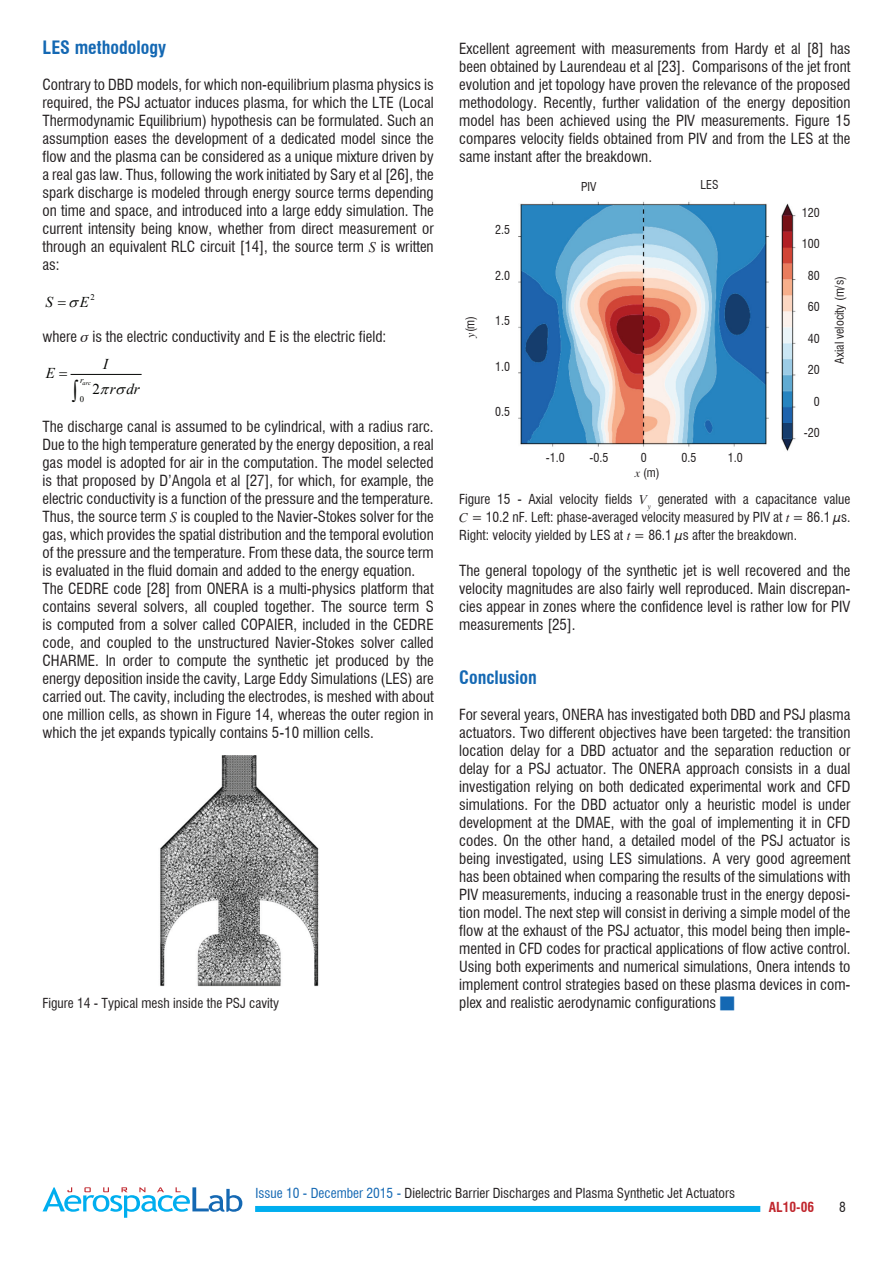
<style>
.page{position:relative;width:893px;height:1263px;background:#fff}
.page>*{position:absolute;margin:0;border:0;box-sizing:border-box;transform-origin:0 0}
.t1{font:700 condensed 18px "Swiss 721 BT";color:#1468b3}
.t2{font:condensed 15px/18px "Swiss 721 BT";color:#231f20;text-align:justify}
.t3{font:italic 15px "Times New Roman";color:#040503}
.t4{font:15px "Times New Roman";color:#040503}
.t5{font:condensed 13.5px/18px "Swiss 721 BT";color:#231f20;text-align:justify}
.t6{font:700 condensed 13.5px "Swiss 721 BT";color:#c0262d}
.t7{font:condensed 12px "Swiss 721 BT";color:#231f20}
.t8{font:8.7px "Times New Roman";color:#040503}
.t9{font:italic 8.7px "Times New Roman";color:#040503}
.t10{font:italic 6.3px "Times New Roman";color:#040503}
.s1{font-family:"Times";font-style:italic;font-stretch:normal}
.s2{color:#1468b3}
</style>
<div class="page">
<div style="left:255px;top:1206px;width:505px;height:6px;background:#00aeef"></div>
<svg style="left:43px;top:1187px;width:199px;height:31px"></svg>
<hr style="left:71px;top:374px;width:70px;height:1px;background:#040503">
<img style="left:160px;top:755px;width:159px;height:232px">
<img style="left:518px;top:201px;width:278px;height:250px">
<svg style="left:70px;top:373px;width:8px;height:2px"></svg>
<p class="t1" style="left:43px;top:37px;width:125px">LES methodology</p>
<p class="t2" style="left:43px;top:76px;width:393px">Contrary to DBD models, for which non-equilibrium plasma physics is required, the PSJ actuator induces plasma, for which the LTE (Local Thermodynamic Equilibrium) hypothesis can be formulated. Such an assumption eases the development of a dedicated model since the flow and the plasma can be considered as a unique mixture driven by a real gas law. Thus, following the work initiated by Sary et al [26], the spark discharge is modeled through energy source terms depending on time and space, and introduced into a large eddy simulation. The current intensity being know, whether from direct measurement or through an equivalent RLC circuit [14], the source term <span class="s1">S</span> is written as:</p>
<p class="t8" style="left:90px;top:291px;width:6px">2</p>
<p class="t3" style="left:46px;top:291px;width:9px">S</p>
<p class="t3" style="left:80px;top:291px;width:11px">E</p>
<p class="t2" style="left:43px;top:328px;width:345px">where ▲ is the electric conductivity and E is the electric field:</p>
<p class="t3" style="left:103px;top:353px;width:6px">I</p>
<p class="t3" style="left:46px;top:363px;width:11px">E</p>
<p class="t9" style="left:80px;top:374px;width:5px">r</p>
<p class="t10" style="left:83px;top:379px;width:10px">arc</p>
<p class="t3" style="left:110px;top:379px;width:31px">r dr</p>
<p class="t2" style="left:43px;top:418px;width:393px;text-align:left">The discharge canal is assumed to be cylindrical, with a radius rarc.<br>Due to the high temperature generated by the energy deposition, a real gas model is adopted for air in the computation. The model selected is that proposed by D’Angola et al [27], for which, for example, the electric conductivity is a function of the pressure and the temperature.<br>Thus, the source term <span class="s1">S</span> is coupled to the Navier-Stokes solver for the gas, which provides the spatial distribution and the temporal evolution of the pressure and the temperature. From these data, the source term is evaluated in the fluid domain and added to the energy equation.<br>The CEDRE code [28] from ONERA is a multi-physics platform that contains several solvers, all coupled together. The source term S is computed from a solver called COPAIER, included in the CEDRE code, and coupled to the unstructured Navier-Stokes solver called CHARME. In order to compute the synthetic jet produced by the energy deposition inside the cavity, Large Eddy Simulations (LES) are carried out. The cavity, including the electrodes, is meshed with about one million cells, as shown in Figure 14, whereas the outer region in which the jet expands typically contains 5-10 million cells.</p>
<p class="t4" style="left:93px;top:379px;width:9px">2</p>
<p class="t8" style="left:80px;top:394px;width:6px">0</p>
<p class="t5" style="left:43px;top:994px;width:238px">Figure 14 - Typical mesh inside the PSJ cavity</p>
<p class="t2" style="left:459px;top:40px;width:393px">Excellent agreement with measurements from Hardy et al [8] has been obtained by Laurendeau et al [23]. Comparisons of the jet front evolution and jet topology have proven the relevance of the proposed methodology. Recently, further validation of the energy deposition model has been achieved using the PIV measurements. Figure 15 compares velocity fields obtained from PIV and from the LES at the same instant after the breakdown.</p>
<p class="t7" style="left:463px;top:338px;width:23px;rotate:-90deg"><span class="s1">y</span>(m)</p>
<p class="t7" style="left:495px;top:223px;width:16px">2.5</p>
<p class="t7" style="left:495px;top:268px;width:16px">2.0</p>
<p class="t7" style="left:495px;top:313px;width:16px">1.5</p>
<p class="t7" style="left:495px;top:359px;width:16px">1.0</p>
<p class="t7" style="left:495px;top:404px;width:16px">0.5</p>
<p class="t7" style="left:581px;top:179px;width:17px">PIV</p>
<p class="t7" style="left:700px;top:178px;width:20px">LES</p>
<p class="t7" style="left:546px;top:450px;width:20px">-1.0</p>
<p class="t7" style="left:589px;top:450px;width:20px">-0.5</p>
<p class="t7" style="left:641px;top:450px;width:7px">0</p>
<p class="t7" style="left:681px;top:450px;width:16px">0.5</p>
<p class="t7" style="left:728px;top:450px;width:16px">1.0</p>
<p class="t7" style="left:635px;top:465px;width:26px"><span class="s1">x</span> (m)</p>
<p class="t7" style="left:802px;top:205px;width:19px">120</p>
<p class="t7" style="left:802px;top:237px;width:19px">100</p>
<p class="t7" style="left:808px;top:268px;width:13px">80</p>
<p class="t7" style="left:808px;top:300px;width:13px">60</p>
<p class="t7" style="left:808px;top:331px;width:13px">40</p>
<p class="t7" style="left:808px;top:363px;width:13px">20</p>
<p class="t7" style="left:814px;top:394px;width:7px">0</p>
<p class="t7" style="left:804px;top:426px;width:17px">-20</p>
<p class="t7" style="left:832px;top:363px;width:89px;rotate:-90deg">Axial velocity (m/s)</p>
<p class="t5" style="left:459px;top:490px;width:393px">Figure 15 - Axial velocity fields <span class="s1">V</span><sub>y</sub> generated with a capacitance value <span class="s1">C</span> = 10.2 nF. Left: phase-averaged velocity measured by PIV at <span class="s1">t</span> = 86.1 μs.<br>Right: velocity yielded by LES at <span class="s1">t</span> = 86.1 μs after the breakdown.</p>
<p class="t2" style="left:459px;top:562px;width:393px">The general topology of the synthetic jet is well recovered and the velocity magnitudes are also fairly well reproduced. Main discrepan&shy;cies appear in zones where the confidence level is rather low for PIV measurements [25].</p>
<p class="t1" style="left:459px;top:667px;width:79px">Conclusion</p>
<p class="t2" style="left:459px;top:706px;width:393px">For several years, ONERA has investigated both DBD and PSJ plasma actuators. Two different objectives have been targeted: the transition location delay for a DBD actuator and the separation reduction or delay for a PSJ actuator. The ONERA approach consists in a dual investigation relying on both dedicated experimental work and CFD simulations. For the DBD actuator only a heuristic model is under development at the DMAE, with the goal of implementing it in CFD codes. On the other hand, a detailed model of the PSJ actuator is being investigated, using LES simulations. A very good agreement has been obtained when comparing the results of the simulations with PIV measurements, inducing a reasonable trust in the energy deposi&shy;tion model. The next step will consist in deriving a simple model of the flow at the exhaust of the PSJ actuator, this model being then imple&shy;mented in CFD codes for practical applications of flow active control.<br>Using both experiments and numerical simulations, Onera intends to implement control strategies based on these plasma devices in com&shy;plex and realistic aerodynamic configurations <span class="s2">■</span></p>
<p class="t5" style="left:255px;top:1183px;width:481px"><span class="s2">Issue 10 - December 2015 -</span> Dielectric Barrier Discharges and Plasma Synthetic Jet Actuators</p>
<p class="t6" style="left:769px;top:1199px;width:47px">AL10-06</p>
<p class="t5" style="left:839px;top:1198px;width:8px">8</p>
</div>
